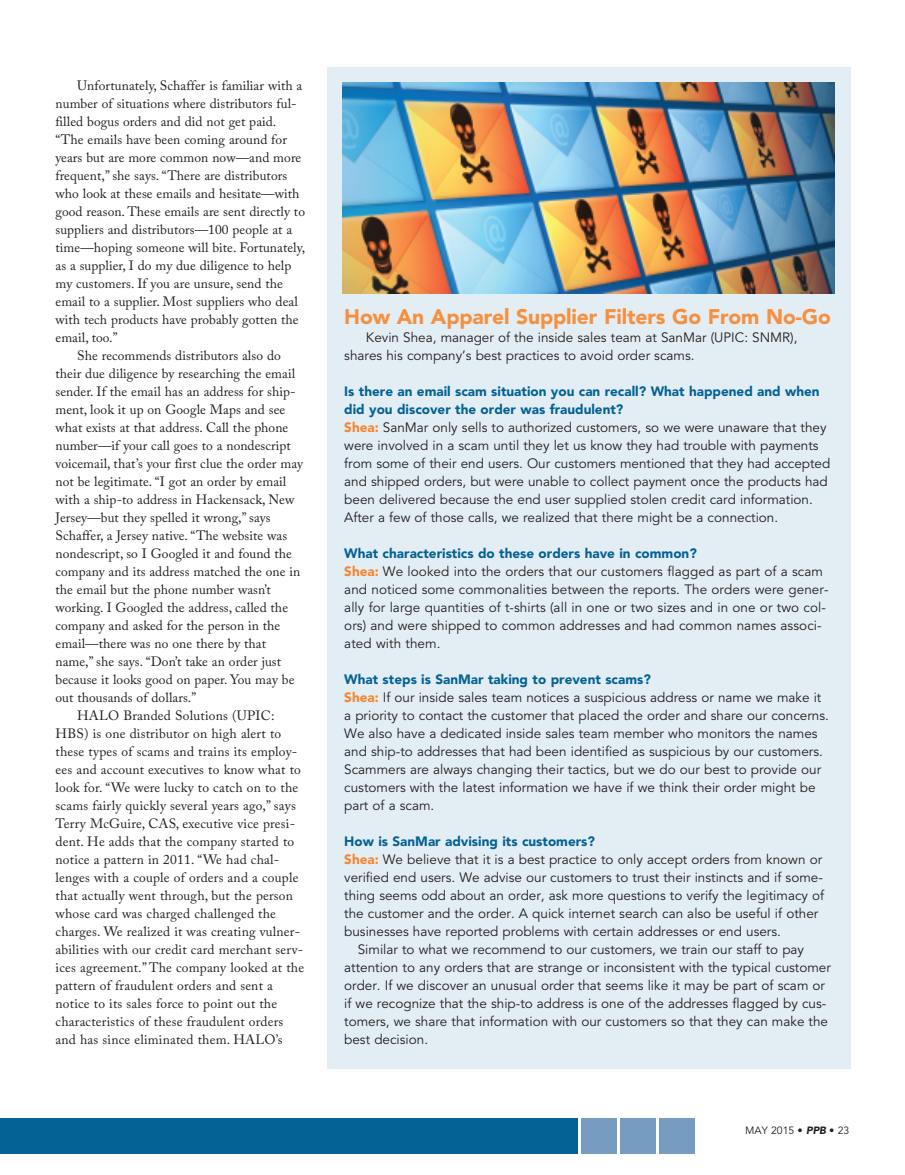
<style>
.page{position:relative;width:905px;height:1175px;background:#fff}
.page>*{position:absolute;margin:0;border:0;box-sizing:border-box;transform-origin:0 0}
.t1{font:900 21px "Avenir";letter-spacing:-.005em;color:#f6903f}
.t2{font:13.5px/18px "Avenir";color:#231f20}
.t3{font:13.5px "Adobe Caslon Pro";letter-spacing:.005em;color:#231f20}
.t4{font:10.5px "Avenir";color:#231f20}
.s1{font-weight:900;color:#046294}
.s2{font-weight:900;color:#f5862e}
.s3{font-weight:900;font-style:italic}
</style>
<div class="page">
<div style="left:581px;top:1118px;width:36px;height:36px;background:#769dc1"></div>
<div style="left:659px;top:1118px;width:35px;height:36px;background:#769dc1"></div>
<div style="left:620px;top:1118px;width:36px;height:36px;background:#769dc1"></div>
<div style="left:327px;top:68px;width:523px;height:1000px;background:#e3edf4"></div>
<img style="left:343px;top:83px;width:491px;height:210px">
<div style="left:0;top:1118px;width:577px;height:36px;background:#046294"></div>
<p class="t3" style="left:77px;top:80px;width:227px">Unfortunately, Schaffer is familiar with a</p>
<p class="t3" style="left:55px;top:98px;width:243px">number of situations where distributors ful-</p>
<p class="t3" style="left:55px;top:116px;width:222px">filled bogus orders and did not get paid.</p>
<p class="t3" style="left:55px;top:134px;width:233px">“The emails have been coming around for</p>
<p class="t3" style="left:55px;top:152px;width:247px">years but are more common now—and more</p>
<p class="t3" style="left:56px;top:170px;width:233px">frequent,” she says. “There are distributors</p>
<p class="t3" style="left:56px;top:188px;width:245px">who look at these emails and hesitate—with</p>
<p class="t3" style="left:56px;top:206px;width:251px">good reason. These emails are sent directly to</p>
<p class="t3" style="left:56px;top:224px;width:238px">suppliers and distributors—100 people at a</p>
<p class="t3" style="left:56px;top:242px;width:251px">time—hoping someone will bite. Fortunately,</p>
<p class="t3" style="left:56px;top:260px;width:237px">as a supplier, I do my due diligence to help</p>
<p class="t3" style="left:56px;top:278px;width:229px">my customers. If you are unsure, send the</p>
<p class="t3" style="left:56px;top:296px;width:244px">email to a supplier. Most suppliers who deal</p>
<p class="t3" style="left:56px;top:314px;width:245px">with tech products have probably gotten the</p>
<p class="t3" style="left:56px;top:332px;width:64px">email, too.”</p>
<p class="t3" style="left:77px;top:350px;width:205px">She recommends distributors also do</p>
<p class="t3" style="left:56px;top:368px;width:241px">their due diligence by researching the email</p>
<p class="t3" style="left:55px;top:386px;width:241px">sender. If the email has an address for ship-</p>
<p class="t3" style="left:55px;top:404px;width:231px">ment, look it up on Google Maps and see</p>
<p class="t3" style="left:55px;top:422px;width:234px">what exists at that address. Call the phone</p>
<p class="t3" style="left:55px;top:440px;width:237px">number—if your call goes to a nondescript</p>
<p class="t3" style="left:55px;top:458px;width:249px">voicemail, that’s your first clue the order may</p>
<p class="t3" style="left:55px;top:476px;width:232px">not be legitimate. “I got an order by email</p>
<p class="t3" style="left:55px;top:494px;width:240px">with a ship-to address in Hackensack, New</p>
<p class="t3" style="left:55px;top:512px;width:217px">Jersey—but they spelled it wrong,” says</p>
<p class="t3" style="left:55px;top:530px;width:233px">Schaffer, a Jersey native. “The website was</p>
<p class="t3" style="left:55px;top:548px;width:238px">nondescript, so I Googled it and found the</p>
<p class="t3" style="left:55px;top:566px;width:246px">company and its address matched the one in</p>
<p class="t3" style="left:55px;top:584px;width:217px">the email but the phone number wasn’t</p>
<p class="t3" style="left:55px;top:602px;width:234px">working. I Googled the address, called the</p>
<p class="t3" style="left:55px;top:620px;width:226px">company and asked for the person in the</p>
<p class="t3" style="left:55px;top:638px;width:212px">email—there was no one there by that</p>
<p class="t3" style="left:55px;top:656px;width:227px">name,” she says. “Don’t take an order just</p>
<p class="t3" style="left:55px;top:674px;width:240px">because it looks good on paper. You may be</p>
<p class="t3" style="left:55px;top:692px;width:142px">out thousands of dollars.”</p>
<p class="t3" style="left:77px;top:710px;width:199px">HALO Branded Solutions (UPIC:</p>
<p class="t3" style="left:55px;top:728px;width:227px">HBS) is one distributor on high alert to</p>
<p class="t3" style="left:55px;top:746px;width:243px">these types of scams and trains its employ-</p>
<p class="t3" style="left:55px;top:764px;width:247px">ees and account executives to know what to</p>
<p class="t3" style="left:55px;top:782px;width:244px">look for. “We were lucky to catch on to the</p>
<p class="t3" style="left:55px;top:800px;width:242px">scams fairly quickly several years ago,” says</p>
<p class="t3" style="left:56px;top:818px;width:241px">Terry McGuire, CAS, executive vice presi-</p>
<p class="t3" style="left:56px;top:836px;width:240px">dent. He adds that the company started to</p>
<p class="t3" style="left:56px;top:854px;width:225px">notice a pattern in 2011. “We had chal-</p>
<p class="t3" style="left:56px;top:872px;width:244px">lenges with a couple of orders and a couple</p>
<p class="t3" style="left:56px;top:890px;width:239px">that actually went through, but the person</p>
<p class="t3" style="left:56px;top:908px;width:222px">whose card was charged challenged the</p>
<p class="t3" style="left:56px;top:926px;width:246px">charges. We realized it was creating vulner-</p>
<p class="t3" style="left:56px;top:944px;width:249px">abilities with our credit card merchant serv-</p>
<p class="t3" style="left:56px;top:962px;width:250px">ices agreement.” The company looked at the</p>
<p class="t3" style="left:56px;top:980px;width:219px">pattern of fraudulent orders and sent a</p>
<p class="t3" style="left:56px;top:998px;width:223px">notice to its sales force to point out the</p>
<p class="t3" style="left:56px;top:1016px;width:229px">characteristics of these fraudulent orders</p>
<p class="t3" style="left:56px;top:1034px;width:228px">and has since eliminated them. HALO’s</p>
<h1 class="t1" style="left:344px;top:299px;width:488px">How An Apparel Supplier Filters Go From No-Go</h1>
<p class="t2" style="left:344px;top:329px;width:455px;text-indent:22px">Kevin Shea, manager of the inside sales team at SanMar (UPIC: SNMR), shares his company’s best practices to avoid order scams.</p>
<p class="t2" style="left:344px;top:383px;width:487px"><span class="s1">Is there an email scam situation you can recall? What happened and when did you discover the order was fraudulent?<br></span><span class="s2">Shea:</span> SanMar only sells to authorized customers, so we were unaware that they were involved in a scam until they let us know they had trouble with payments from some of their end users. Our customers mentioned that they had accepted and shipped orders, but were unable to collect payment once the products had been delivered because the end user supplied stolen credit card information.<br>After a few of those calls, we realized that there might be a connection.</p>
<p class="t2" style="left:344px;top:545px;width:486px"><span class="s1">What characteristics do these orders have in common?<br></span><span class="s2">Shea:</span> We looked into the orders that our customers flagged as part of a scam and noticed some commonalities between the reports. The orders were gener&shy;ally for large quantities of t-shirts (all in one or two sizes and in one or two col&shy;ors) and were shipped to common addresses and had common names associ&shy;ated with them.</p>
<p class="t2" style="left:344px;top:671px;width:486px"><span class="s1">What steps is SanMar taking to prevent scams?<br></span><span class="s2">Shea:</span> If our inside sales team notices a suspicious address or name we make it a priority to contact the customer that placed the order and share our concerns.<br>We also have a dedicated inside sales team member who monitors the names and ship-to addresses that had been identified as suspicious by our customers.<br>Scammers are always changing their tactics, but we do our best to provide our customers with the latest information we have if we think their order might be part of a scam.</p>
<p class="t2" style="left:344px;top:833px;width:481px"><span class="s1">How is SanMar advising its customers?<br></span><span class="s2">Shea:</span> We believe that it is a best practice to only accept orders from known or verified end users. We advise our customers to trust their instincts and if some&shy;thing seems odd about an order, ask more questions to verify the legitimacy of the customer and the order. A quick internet search can also be useful if other businesses have reported problems with certain addresses or end users.</p>
<p class="t2" style="left:344px;top:941px;width:488px;text-indent:14px">Similar to what we recommend to our customers, we train our staff to pay attention to any orders that are strange or inconsistent with the typical customer order. If we discover an unusual order that seems like it may be part of scam or if we recognize that the ship-to address is one of the addresses flagged by cus&shy;tomers, we share that information with our customers so that they can make the best decision.</p>
<p class="t4" style="left:745px;top:1124px;width:106px">MAY 2015 • <span class="s3">PPB</span> • 23</p>
</div>
